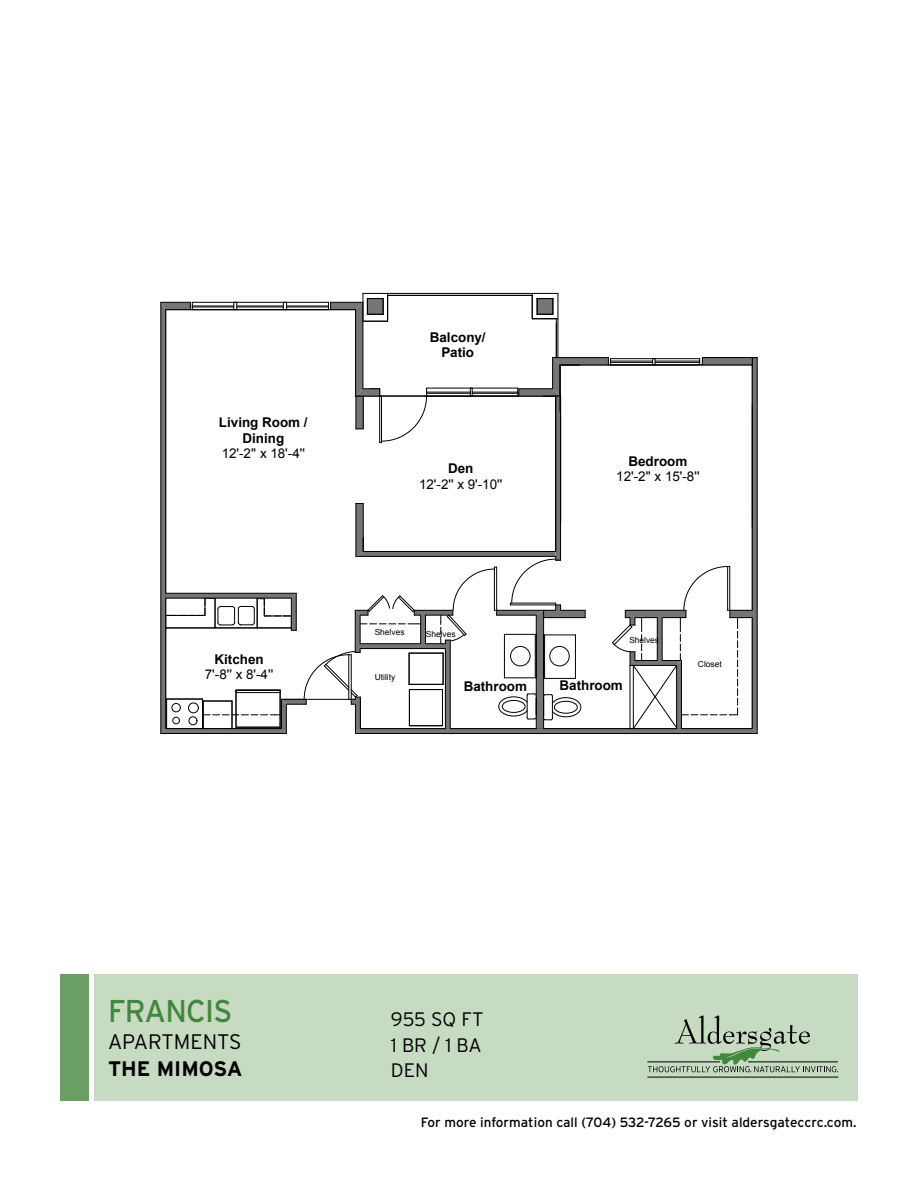
<style>
.page{position:relative;width:918px;height:1188px;background:#fff}
.page>*{position:absolute;margin:0;border:0;box-sizing:border-box;transform-origin:0 0}
.t1{font:31.5px "Interstate";letter-spacing:-.025em;color:#42873e;scale:.96 1}
.t2{font:300 21px "Interstate";color:#000}
.t3{font:700 21px "Interstate";color:#000}
.t4{font:300 19.5px/25.5px "Interstate";color:#000;text-align:justify}
.t5{font:700 13.5px/15.5px "Arial";color:#000;text-align:center}
.t6{font:13.5px "Interstate";color:#000}
.t7{font:13.5px "Arial";letter-spacing:-.005em;color:#000}
.t8{font:8.4px "Arial";color:#000}
</style>
<div class="page">
<div style="left:94px;top:974px;width:763px;height:126px;background:#c7dac2"></div>
<div style="left:61px;top:974px;width:28px;height:126px;background:#699f63"></div>
<hr style="left:647px;top:1062px;width:73px;height:1px;background:#000">
<hr style="left:647px;top:1077px;width:191px;height:1px;background:#000">
<svg style="left:648px;top:1016px;width:190px;height:56px"></svg>
<hr style="left:757px;top:358px;width:1px;height:376px;background:#000">
<svg style="left:161px;top:293px;width:596px;height:441px"></svg>
<div style="left:502px;top:700px;width:23px;height:13px;border:1px solid #020202;border-radius:50%"></div>
<div style="left:550px;top:646px;width:20px;height:20px;border:1px solid #020202;border-radius:50%"></div>
<div style="left:510px;top:646px;width:20px;height:20px;border:1px solid #020202;border-radius:50%"></div>
<p class="t5" style="left:219px;top:415px;width:90px">Living Room /<br>Dining</p>
<p class="t7" style="left:222px;top:444px;width:85px">12'-2'' x 18'-4''</p>
<p class="t5" style="left:214px;top:652px;width:51px">Kitchen</p>
<p class="t7" style="left:205px;top:665px;width:70px">7'-8'' x 8'-4''</p>
<p class="t5" style="left:430px;top:330px;width:57px">Balcony/<br>Patio</p>
<p class="t5" style="left:448px;top:461px;width:27px">Den</p>
<p class="t7" style="left:419px;top:475px;width:85px">12'-2'' x 9'-10''</p>
<p class="t5" style="left:629px;top:454px;width:60px">Bedroom</p>
<p class="t7" style="left:616px;top:467px;width:85px">12'-2'' x 15'-8''</p>
<p class="t8" style="left:375px;top:627px;width:31px">Shelves</p>
<p class="t8" style="left:375px;top:672px;width:22px">Utility</p>
<p class="t8" style="left:426px;top:628px;width:31px">Shelves</p>
<p class="t8" style="left:629px;top:635px;width:31px">Shelves</p>
<p class="t5" style="left:464px;top:679px;width:65px">Bathroom</p>
<p class="t5" style="left:560px;top:678px;width:65px">Bathroom</p>
<p class="t8" style="left:698px;top:658px;width:25px">Closet</p>
<h1 class="t1" style="left:108px;top:993px;width:131px">FRANCIS</h1>
<h2 class="t2" style="left:108px;top:1030px;width:135px">APARTMENTS</h2>
<h2 class="t3" style="left:108px;top:1057px;width:136px">THE MIMOSA</h2>
<h3 class="t4" style="left:391px;top:1007px;width:94px">955 SQ FT 1 BR / 1 BA DEN</h3>
<p class="t6" style="left:421px;top:1115px;width:437px">For more information call (704) 532-7265 or visit aldersgateccrc.com.</p>
</div>
